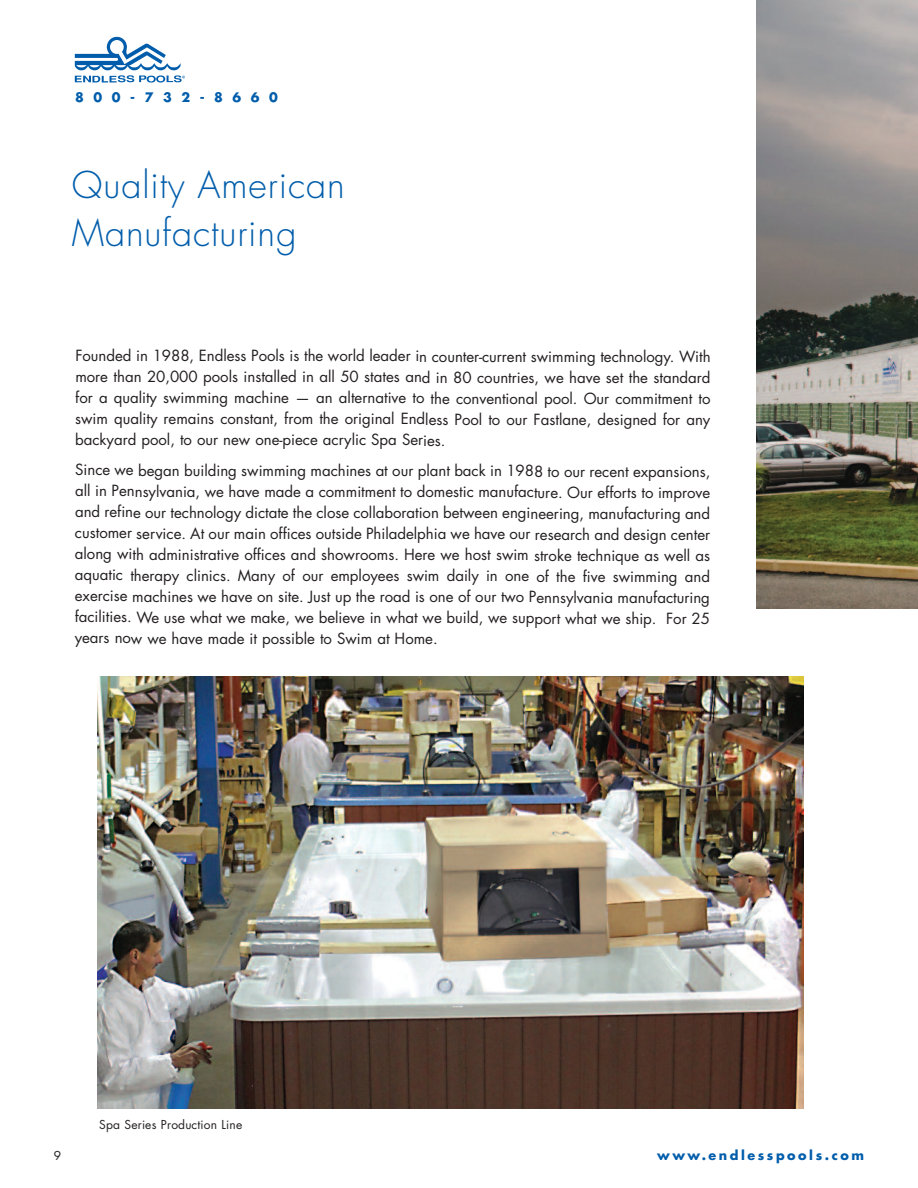
<style>
.page{position:relative;width:918px;height:1188px;background:#fff}
.page>*{position:absolute;margin:0;border:0;box-sizing:border-box;transform-origin:0 0}
.t1{font:300 36px/47.2px "Futura";letter-spacing:.025em;color:#015dab}
.t2{font:15px/21px "Futura";letter-spacing:-.005em;color:#231f20;text-align:justify}
.t3{font:700 12.75px "Futura";letter-spacing:.2em;color:#015dab}
.t4{font:700 12.75px "Futura";letter-spacing:.75em;color:#015dab}
.t5{font:12px "Futura";letter-spacing:.015em;color:#231f20}
</style>
<div class="page">
<img style="left:98px;top:677px;width:705px;height:432px">
<img style="left:756px;top:0;width:162px;height:609px">
<img style="left:74px;top:36px;width:111px;height:47px">
<p class="t4" style="left:75px;top:92px;width:204px">800-732-8660</p>
<h1 class="t1" style="left:72px;top:165px;width:274px">Quality American<br>Manufacturing</h1>
<p class="t2" style="left:75px;top:347px;width:637px">Founded in 1988, Endless Pools is the world leader in counter-current swimming technology. With more than 20,000 pools installed in all 50 states and in 80 countries, we have set the standard for a quality swimming machine — an alternative to the conventional pool. Our commitment to swim quality remains constant, from the original Endless Pool to our Fastlane, designed for any backyard pool, to our new one-piece acrylic Spa Series.</p>
<p class="t2" style="left:75px;top:461px;width:637px">Since we began building swimming machines at our plant back in 1988 to our recent expansions, all in Pennsylvania, we have made a commitment to domestic manufacture. Our efforts to improve and refine our technology dictate the close collaboration between engineering, manufacturing and customer service. At our main offices outside Philadelphia we have our research and design center along with administrative offices and showrooms. Here we host swim stroke technique as well as aquatic therapy clinics. Many of our employees swim daily in one of the five swimming and exercise machines we have on site. Just up the road is one of our two Pennsylvania manufacturing facilities. We use what we make, we believe in what we build, we support what we ship. For 25 years now we have made it possible to Swim at Home.</p>
<p class="t5" style="left:99px;top:1119px;width:145px">Spa Series Production Line</p>
<p class="t5" style="left:54px;top:1150px;width:9px">9</p>
<p class="t3" style="left:657px;top:1149px;width:208px">www.endlesspools.com</p>
</div>
